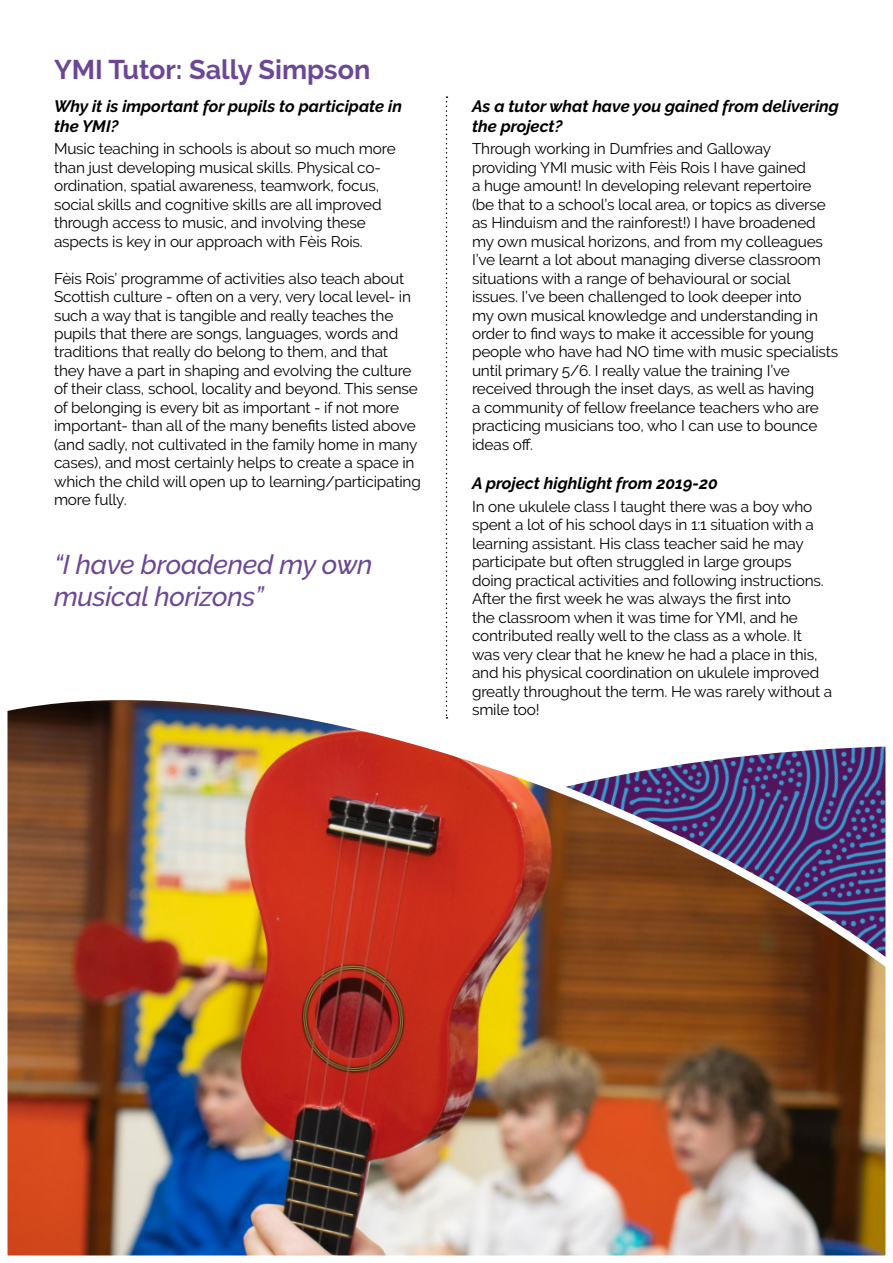
<style>
.page{position:relative;width:893px;height:1263px;background:#fff}
.page>*{position:absolute;margin:0;border:0;box-sizing:border-box;transform-origin:0 0}
.t1{font:italic 500 27px/32.4px "Raleway";letter-spacing:-.01em;color:#6c4796}
.t2{font:700 27px "Raleway";color:#6c4796}
.t3{font:italic 700 16.5px/19.8px "Raleway";color:#000}
.t4{font:15.3px/18.5px "Raleway";letter-spacing:-.01em;color:#000}
</style>
<div class="page">
<svg style="left:446px;top:96px;width:1px;height:475px"></svg>
<img style="left:9px;top:571px;width:875px;height:683px">
<h1 class="t2" style="left:54px;top:54px;width:318px">YMI Tutor: Sally Simpson</h1>
<p class="t3" style="left:54px;top:96px;width:349px">Why it is important for pupils to participate in the YMI?</p>
<p class="t4" style="left:54px;top:140px;width:343px">Music teaching in schools is about so much more than just developing musical skills. Physical co&shy;ordination, spatial awareness, teamwork, focus, social skills and cognitive skills are all improved through access to music, and involving these aspects is key in our approach with Fèis Rois.</p>
<p class="t4" style="left:54px;top:269px;width:368px">Fèis Rois’ programme of activities also teach about Scottish culture - often on a very, very local level- in such a way that is tangible and really teaches the pupils that there are songs, languages, words and traditions that really do belong to them, and that they have a part in shaping and evolving the culture of their class, school, locality and beyond. This sense of belonging is every bit as important - if not more important- than all of the many benefits listed above (and sadly, not cultivated in the family home in many cases), and most certainly helps to create a space in which the child will open up to learning/participating more fully.</p>
<h1 class="t1" style="left:54px;top:548px;width:320px">“I have broadened my own musical horizons”</h1>
<p class="t3" style="left:472px;top:96px;width:368px">As a tutor what have you gained from delivering the project?</p>
<p class="t4" style="left:472px;top:140px;width:368px">Through working in Dumfries and Galloway providing YMI music with Fèis Rois I have gained<br>a huge amount! In developing relevant repertoire<br>(be that to a school’s local area, or topics as diverse as Hinduism and the rainforest!) I have broadened my own musical horizons, and from my colleagues I’ve learnt a lot about managing diverse classroom situations with a range of behavioural or social issues. I’ve been challenged to look deeper into<br>my own musical knowledge and understanding in order to find ways to make it accessible for young people who have had NO time with music specialists until primary 5/6. I really value the training I’ve received through the inset days, as well as having<br>a community of fellow freelance teachers who are practicing musicians too, who I can use to bounce ideas off.</p>
<p class="t3" style="left:472px;top:474px;width:247px">A project highlight from 2019-20</p>
<p class="t4" style="left:472px;top:497px;width:362px">In one ukulele class I taught there was a boy who spent a lot of his school days in 1:1 situation with a learning assistant. His class teacher said he may participate but often struggled in large groups doing practical activities and following instructions.<br>After the first week he was always the first into<br>the classroom when it was time for YMI, and he contributed really well to the class as a whole. It was very clear that he knew he had a place in this, and his physical coordination on ukulele improved greatly throughout the term. He was rarely without a smile too!</p>
</div>
